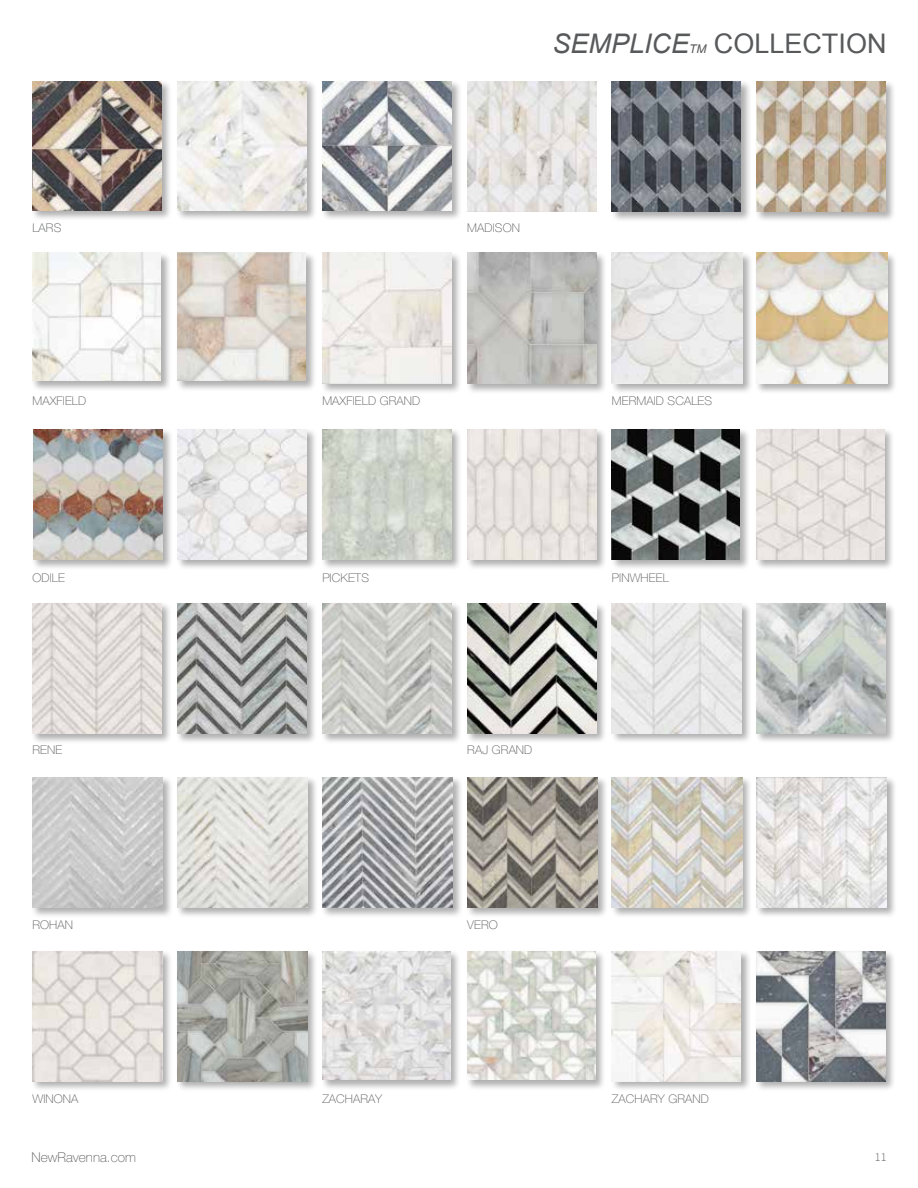
<style>
.page{position:relative;width:918px;height:1188px;background:#fff}
.page>*{position:absolute;margin:0;border:0;box-sizing:border-box;transform-origin:0 0}
.t1{font:27px "Arial";color:#58595b}
.t2{font:italic 27px "Arial";color:#58595b}
.t3{font:100 13.5px "Helvetica Neue LT Std";color:#58595b}
.t4{font:100 12px "Helvetica Neue LT Std";letter-spacing:.01em;color:#58595b}
.t5{font:italic 12px "Arial";color:#58595b}
.t6{font:300 12px "Source Sans Pro";color:#58595b}
</style>
<div class="page">
<div style="left:31px;top:80px;width:141px;height:141px;background:#000;opacity:.32"></div>
<img style="left:32px;top:81px;width:130px;height:130px">
<div style="left:610px;top:80px;width:142px;height:143px;background:#000;opacity:.32"></div>
<img style="left:612px;top:81px;width:129px;height:131px">
<div style="left:31px;top:251px;width:140px;height:141px;background:#000;opacity:.32"></div>
<img style="left:32px;top:253px;width:129px;height:128px">
<div style="left:321px;top:251px;width:141px;height:143px;background:#000;opacity:.32"></div>
<img style="left:322px;top:253px;width:130px;height:130px">
<div style="left:610px;top:251px;width:143px;height:143px;background:#000;opacity:.32"></div>
<img style="left:612px;top:253px;width:130px;height:130px">
<div style="left:32px;top:428px;width:141px;height:143px;background:#000;opacity:.32"></div>
<img style="left:33px;top:429px;width:129px;height:131px">
<div style="left:466px;top:428px;width:141px;height:143px;background:#000;opacity:.32"></div>
<img style="left:467px;top:429px;width:129px;height:131px">
<div style="left:755px;top:428px;width:140px;height:143px;background:#000;opacity:.32"></div>
<img style="left:757px;top:429px;width:127px;height:131px">
<div style="left:755px;top:776px;width:142px;height:142px;background:#000;opacity:.32"></div>
<img style="left:757px;top:777px;width:130px;height:130px">
<div style="left:31px;top:602px;width:141px;height:142px;background:#000;opacity:.32"></div>
<img style="left:32px;top:603px;width:130px;height:131px">
<div style="left:31px;top:950px;width:142px;height:142px;background:#000;opacity:.32"></div>
<img style="left:32px;top:951px;width:130px;height:130px">
<div style="left:321px;top:950px;width:140px;height:140px;background:#000;opacity:.32"></div>
<img style="left:322px;top:951px;width:129px;height:129px">
<div style="left:610px;top:950px;width:141px;height:142px;background:#000;opacity:.32"></div>
<img style="left:612px;top:951px;width:129px;height:130px">
<div style="left:176px;top:776px;width:142px;height:143px;background:#000;opacity:.32"></div>
<img style="left:177px;top:777px;width:131px;height:131px">
<div style="left:610px;top:602px;width:142px;height:142px;background:#000;opacity:.32"></div>
<img style="left:612px;top:604px;width:129px;height:129px">
<div style="left:321px;top:80px;width:141px;height:141px;background:#000;opacity:.32"></div>
<img style="left:322px;top:81px;width:130px;height:130px">
<div style="left:755px;top:80px;width:142px;height:143px;background:#000;opacity:.32"></div>
<img style="left:757px;top:81px;width:129px;height:131px">
<div style="left:176px;top:251px;width:140px;height:141px;background:#000;opacity:.32"></div>
<img style="left:177px;top:253px;width:129px;height:128px">
<div style="left:466px;top:251px;width:141px;height:143px;background:#000;opacity:.32"></div>
<img style="left:467px;top:253px;width:130px;height:130px">
<div style="left:755px;top:251px;width:143px;height:143px;background:#000;opacity:.32"></div>
<img style="left:757px;top:253px;width:130px;height:130px">
<div style="left:176px;top:428px;width:142px;height:143px;background:#000;opacity:.32"></div>
<img style="left:178px;top:429px;width:129px;height:131px">
<div style="left:321px;top:428px;width:141px;height:143px;background:#000;opacity:.32"></div>
<img style="left:322px;top:429px;width:129px;height:131px">
<div style="left:610px;top:428px;width:140px;height:143px;background:#000;opacity:.32"></div>
<img style="left:612px;top:429px;width:128px;height:131px">
<div style="left:466px;top:776px;width:142px;height:142px;background:#000;opacity:.32"></div>
<img style="left:467px;top:777px;width:130px;height:130px">
<div style="left:176px;top:602px;width:141px;height:142px;background:#000;opacity:.32"></div>
<img style="left:177px;top:603px;width:130px;height:131px">
<div style="left:176px;top:950px;width:142px;height:142px;background:#000;opacity:.32"></div>
<img style="left:177px;top:951px;width:130px;height:130px">
<div style="left:466px;top:950px;width:140px;height:140px;background:#000;opacity:.32"></div>
<img style="left:467px;top:951px;width:129px;height:129px">
<div style="left:755px;top:950px;width:141px;height:142px;background:#000;opacity:.32"></div>
<img style="left:757px;top:951px;width:129px;height:130px">
<div style="left:31px;top:776px;width:143px;height:143px;background:#000;opacity:.32"></div>
<img style="left:32px;top:777px;width:131px;height:131px">
<div style="left:466px;top:602px;width:141px;height:142px;background:#000;opacity:.32"></div>
<img style="left:467px;top:604px;width:130px;height:129px">
<div style="left:176px;top:80px;width:141px;height:141px;background:#000;opacity:.32"></div>
<img style="left:177px;top:81px;width:130px;height:130px">
<img style="left:467px;top:81px;width:129px;height:131px">
<div style="left:321px;top:602px;width:141px;height:142px;background:#000;opacity:.32"></div>
<img style="left:322px;top:603px;width:130px;height:131px">
<div style="left:755px;top:602px;width:142px;height:142px;background:#000;opacity:.32"></div>
<img style="left:757px;top:604px;width:129px;height:129px">
<div style="left:321px;top:776px;width:142px;height:143px;background:#000;opacity:.32"></div>
<img style="left:322px;top:777px;width:131px;height:131px">
<div style="left:610px;top:776px;width:143px;height:142px;background:#000;opacity:.32"></div>
<img style="left:612px;top:777px;width:130px;height:130px">
<h1 class="t2" style="left:553px;top:26px;width:138px">SEMPLICE</h1>
<p class="t5" style="left:689px;top:41px;width:19px">TM</p>
<h1 class="t1" style="left:714px;top:25px;width:174px">COLLECTION</h1>
<p class="t4" style="left:32px;top:221px;width:30px">LARS</p>
<p class="t4" style="left:467px;top:221px;width:54px">MADISON</p>
<p class="t4" style="left:32px;top:394px;width:55px">MAXFIELD</p>
<p class="t4" style="left:322px;top:394px;width:100px">MAXFIELD GRAND</p>
<p class="t4" style="left:612px;top:394px;width:102px">MERMAID SCALES</p>
<p class="t4" style="left:32px;top:571px;width:34px">ODILE</p>
<p class="t4" style="left:322px;top:571px;width:48px">PICKETS</p>
<p class="t4" style="left:612px;top:571px;width:58px">PINWHEEL</p>
<p class="t4" style="left:32px;top:743px;width:31px">RENE</p>
<p class="t4" style="left:32px;top:918px;width:42px">ROHAN</p>
<p class="t4" style="left:467px;top:743px;width:67px">RAJ GRAND</p>
<p class="t4" style="left:467px;top:918px;width:32px">VERO</p>
<p class="t4" style="left:32px;top:1092px;width:48px">WINONA</p>
<p class="t4" style="left:322px;top:1092px;width:61px">ZACHARAY</p>
<p class="t4" style="left:612px;top:1092px;width:99px">ZACHARY GRAND</p>
<p class="t3" style="left:32px;top:1149px;width:106px">NewRavenna.com</p>
<p class="t6" style="left:875px;top:1150px;width:13px">11</p>
</div>
